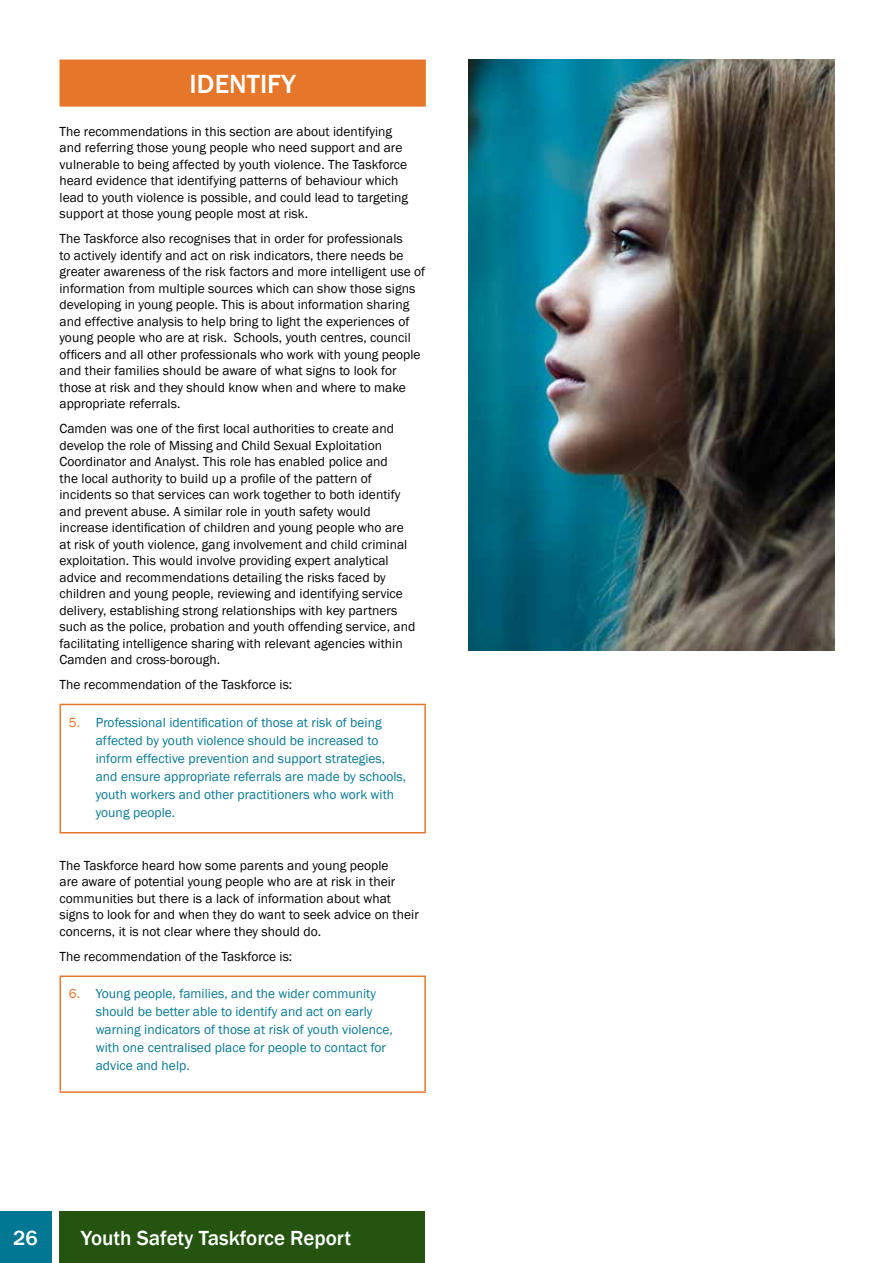
<style>
.page{position:relative;width:893px;height:1263px;background:#fff}
.page>*{position:absolute;margin:0;border:0;box-sizing:border-box;transform-origin:0 0}
.t1{font:500 27px "Franklin Gothic";letter-spacing:.005em;color:#fff}
.t2{font:500 21px "Franklin Gothic";color:#fff}
.t3{font:13.5px/16.5px "Franklin Gothic";letter-spacing:.005em;color:#000}
.t4{font:13.5px/18px "Franklin Gothic";letter-spacing:.005em;color:#057893}
.s1{color:#e6772a}
</style>
<div class="page">
<hr style="left:892px;top:0;width:1px;height:1263px;background:#dadada">
<div style="left:0;top:1212px;width:51px;height:51px;background:#017793"></div>
<div style="left:60px;top:1212px;width:365px;height:51px;background:#255410"></div>
<div style="left:60px;top:60px;width:365px;height:47px;background:#e6772a"></div>
<hr style="left:60px;top:60px;width:366px;height:1px;background:#e6772a">
<hr style="left:424px;top:61px;width:2px;height:46px;background:#e6772a">
<hr style="left:60px;top:705px;width:1px;height:127px;background:#e6772a">
<hr style="left:424px;top:705px;width:2px;height:127px;background:#e6772a">
<hr style="left:60px;top:832px;width:366px;height:1px;background:#e6772a">
<hr style="left:60px;top:704px;width:366px;height:1px;background:#e6772a">
<hr style="left:60px;top:977px;width:1px;height:114px;background:#e6772a">
<hr style="left:424px;top:977px;width:2px;height:114px;background:#e6772a">
<hr style="left:60px;top:1091px;width:366px;height:2px;background:#e6772a">
<hr style="left:60px;top:975px;width:366px;height:2px;background:#e6772a">
<img style="left:468px;top:60px;width:366px;height:591px">
<h1 class="t1" style="left:190px;top:68px;width:108px">IDENTIFY</h1>
<p class="t3" style="left:60px;top:123px;width:350px">The recommendations in this section are about identifying and referring those young people who need support and are vulnerable to being affected by youth violence. The Taskforce heard evidence that identifying patterns of behaviour which lead to youth violence is possible, and could lead to targeting support at those young people most at risk.</p>
<p class="t3" style="left:60px;top:231px;width:367px">The Taskforce also recognises that in order for professionals<br>to actively identify and act on risk indicators, there needs be greater awareness of the risk factors and more intelligent use of information from multiple sources which can show those signs developing in young people. This is about information sharing and effective analysis to help bring to light the experiences of young people who are at risk. Schools, youth centres, council officers and all other professionals who work with young people and their families should be aware of what signs to look for those at risk and they should know when and where to make appropriate referrals.</p>
<p class="t3" style="left:60px;top:421px;width:357px">Camden was one of the first local authorities to create and develop the role of Missing and Child Sexual Exploitation Coordinator and Analyst. This role has enabled police and<br>the local authority to build up a profile of the pattern of incidents so that services can work together to both identify and prevent abuse. A similar role in youth safety would increase identification of children and young people who are at risk of youth violence, gang involvement and child criminal exploitation. This would involve providing expert analytical advice and recommendations detailing the risks faced by children and young people, reviewing and identifying service delivery, establishing strong relationships with key partners such as the police, probation and youth offending service, and facilitating intelligence sharing with relevant agencies within Camden and cross-borough.</p>
<p class="t3" style="left:60px;top:677px;width:234px">The recommendation of the Taskforce is:</p>
<p class="t4" style="left:96px;top:713px;width:312px;text-indent:-27px"><span class="s1">5.</span> Professional identification of those at risk of being affected by youth violence should be increased to inform effective prevention and support strategies, and ensure appropriate referrals are made by schools, youth workers and other practitioners who work with young people.</p>
<p class="t3" style="left:60px;top:857px;width:361px">The Taskforce heard how some parents and young people<br>are aware of potential young people who are at risk in their communities but there is a lack of information about what signs to look for and when they do want to seek advice on their concerns, it is not clear where they should do.</p>
<p class="t3" style="left:60px;top:948px;width:234px">The recommendation of the Taskforce is:</p>
<p class="t4" style="left:96px;top:985px;width:299px;text-indent:-27px"><span class="s1">6.</span> Young people, families, and the wider community should be better able to identify and act on early warning indicators of those at risk of youth violence, with one centralised place for people to contact for advice and help.</p>
<h2 class="t2" style="left:13px;top:1225px;width:26px">26</h2>
<h2 class="t2" style="left:81px;top:1225px;width:272px">Youth Safety Taskforce Report</h2>
</div>
